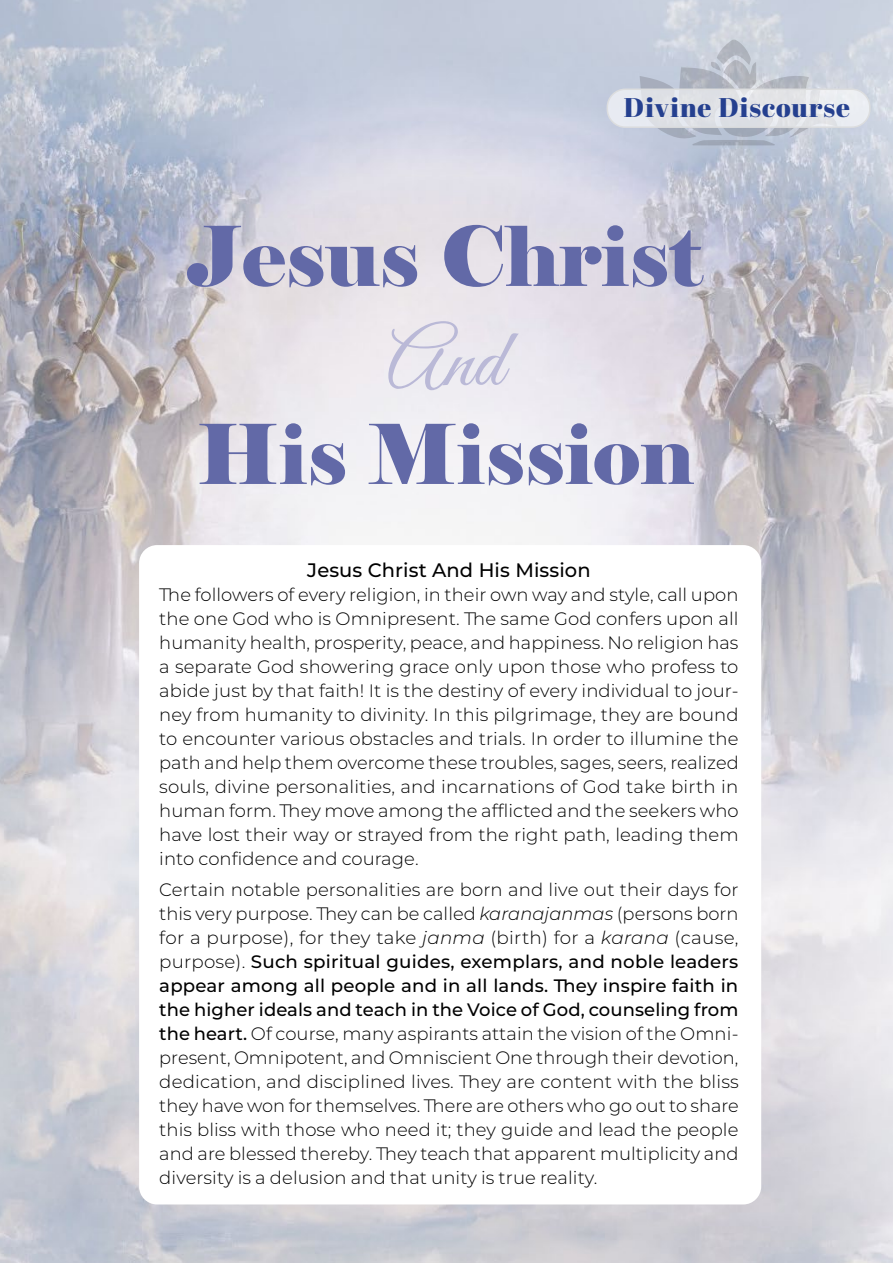
<style>
.page{position:relative;width:893px;height:1263px;background:#fff}
.page>*{position:absolute;margin:0;border:0;box-sizing:border-box;transform-origin:0 0}
.t1{font:82.5px "Elephant";color:#6269a7}
.t2{font:82.5px "Great Vibes";color:#bab9d7}
.t3{font:27px "Abril Fatface";letter-spacing:.04em;color:#25408f}
.t4{font:500 19.5px "Montserrat";letter-spacing:.005em;color:#000}
.t5{font:300 18px/24px "Montserrat";letter-spacing:.005em;color:#000;text-align:justify}
.s1{font-style:italic}
.s2{font-weight:500}
</style>
<div class="page">
<img style="left:0;top:0;width:893px;height:1263px">
<div style="left:139px;top:545px;width:622px;height:659px;background:#fff;border-radius:18px"></div>
<svg style="left:640px;top:39px;width:197px;height:106px;background:#bfc6d2"></svg>
<div style="left:607px;top:89px;width:263px;height:38px;background:#e3e4e7;border-radius:18px"></div>
<div style="left:607px;top:89px;width:264px;height:39px;border:2px solid #dcddde;border-radius:18px"></div>
<h2 class="t3" style="left:624px;top:88px;width:228px">Divine Discourse</h2>
<h1 class="t1" style="left:188px;top:205px;width:516px">Jesus Christ</h1>
<h1 class="t2" style="left:387px;top:315px;width:118px">And</h1>
<h1 class="t1" style="left:196px;top:403px;width:499px">His Mission</h1>
<p class="t4" style="left:307px;top:556px;width:285px">Jesus Christ And His Mission</p>
<p class="t5" style="left:159px;top:582px;width:581px">The followers of every religion, in their own way and style, call upon the one God who is Omnipresent. The same God confers upon all humanity health, prosperity, peace, and happiness. No religion has a separate God showering grace only upon those who profess to abide just by that faith! It is the destiny of every individual to jour&shy;ney from humanity to divinity. In this pilgrimage, they are bound to encounter various obstacles and trials. In order to illumine the path and help them overcome these troubles, sages, seers, realized souls, divine personalities, and incarnations of God take birth in human form. They move among the afflicted and the seekers who have lost their way or strayed from the right path, leading them into confidence and courage.</p>
<p class="t5" style="left:159px;top:877px;width:581px">Certain notable personalities are born and live out their days for this very purpose. They can be called <span class="s1">karanajanmas</span> (persons born for a purpose), for they take <span class="s1">janma</span> (birth) for a <span class="s1">karana</span> (cause, purpose). <span class="s2">Such spiritual guides, exemplars, and noble leaders appear among all people and in all lands. They inspire faith in the higher ideals and teach in the Voice of God, counseling from the heart.</span> Of course, many aspirants attain the vision of the Omni&shy;present, Omnipotent, and Omniscient One through their devotion, dedication, and disciplined lives. They are content with the bliss they have won for themselves. There are others who go out to share this bliss with those who need it; they guide and lead the people and are blessed thereby. They teach that apparent multiplicity and diversity is a delusion and that unity is true reality.</p>
</div>
